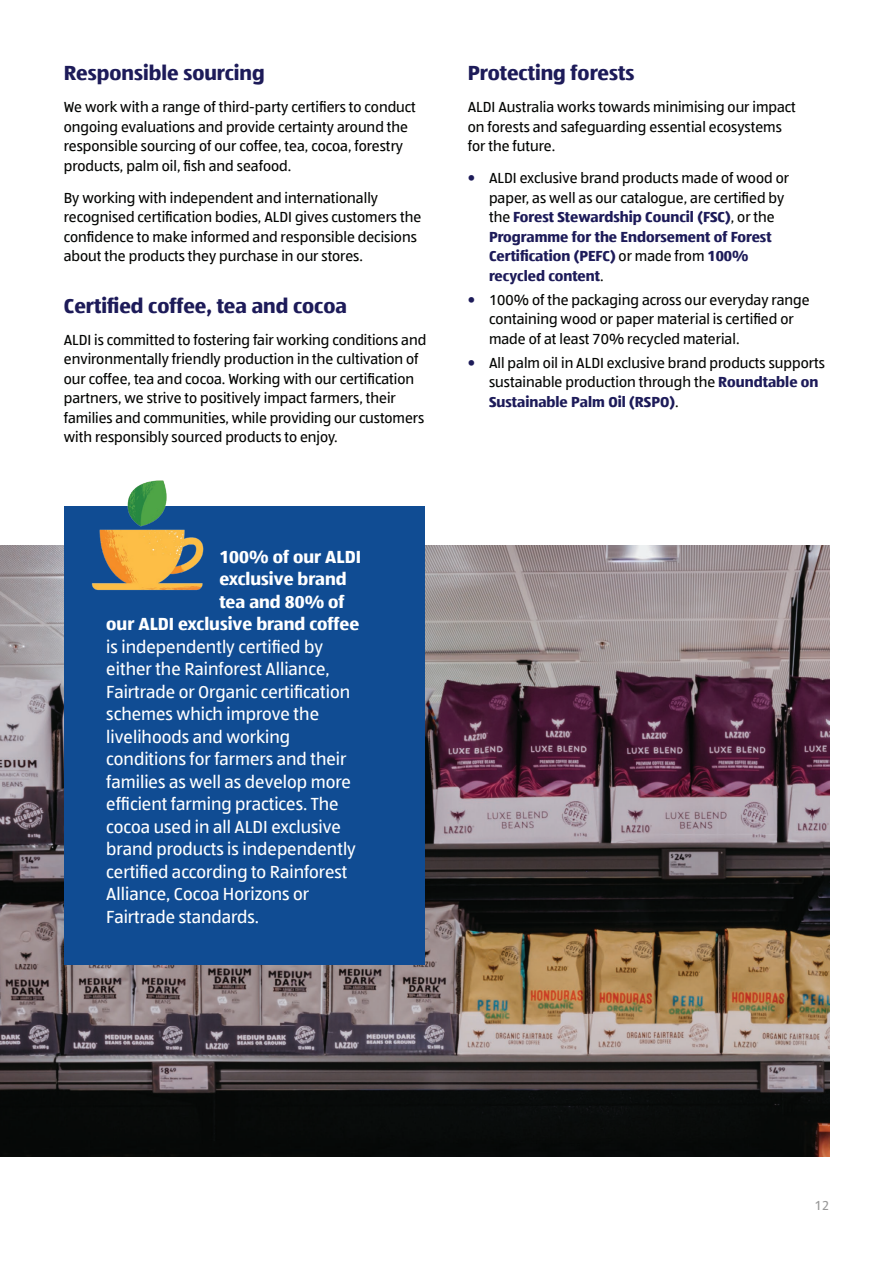
<style>
.page{position:relative;width:893px;height:1263px;background:#fff}
.page>*{position:absolute;margin:0;border:0;box-sizing:border-box;transform-origin:0 0}
.Bullets{font:700 21px "ALDISUED Office";color:#1d1b59}
.Call_Out{font:700 21px "ALDISUED Office";color:#1d1b59}
.Call_Out-2{font:18px/22.5px "ALDISUED Office";color:#fff}
.Call_Out-3{font:700 18px "ALDISUED Office";color:#fff}
.t1{font:15px/19.5px "ALDISUED Office";color:#040503}
.t2{font:700 15px/19.5px "ALDISUED Office";color:#1d1b59}
.t3{font:13.5px "ALDISUED Office";color:#999}
.s1{font-weight:400;color:#040503}
.s2{font-weight:700;color:#1d1b59}
</style>
<div class="page">
<img style="left:0;top:546px;width:829px;height:611px">
<div style="left:64px;top:506px;width:360px;height:459px;background:#104c93"></div>
<img style="left:91px;top:480px;width:113px;height:111px">
<p class="Bullets" style="left:64px;top:59px;width:202px">Responsible sourcing</p>
<p class="t1" style="left:64px;top:97px;width:354px">We work with a range of third-party certifiers to conduct ongoing evaluations and provide certainty around the responsible sourcing of our coffee, tea, cocoa, forestry products, palm oil, fish and seafood.</p>
<p class="t1" style="left:64px;top:188px;width:359px">By working with independent and internationally recognised certification bodies, ALDI gives customers the confidence to make informed and responsible decisions about the products they purchase in our stores.</p>
<h2 class="Bullets" style="left:64px;top:291px;width:285px">Certified coffee, tea and cocoa</h2>
<p class="t1" style="left:64px;top:329px;width:364px">ALDI is committed to fostering fair working conditions and environmentally friendly production in the cultivation of our coffee, tea and cocoa. Working with our certification partners, we strive to positively impact farmers, their families and communities, while providing our customers with responsibly sourced products to enjoy.</p>
<p class="Call_Out-3" style="left:219px;top:545px;width:143px">100% of our ALDI</p>
<p class="Call_Out-3" style="left:219px;top:567px;width:129px">exclusive brand</p>
<p class="Call_Out-3" style="left:219px;top:590px;width:127px">tea and 80% of</p>
<p class="Call_Out-3" style="left:106px;top:612px;width:255px">our ALDI exclusive brand coffee</p>
<p class="Call_Out-2" style="left:106px;top:635px;width:251px">is independently certified by either the Rainforest Alliance,<br>Fairtrade or Organic certification schemes which improve the livelihoods and working conditions for farmers and their families as well as develop more efficient farming practices. The cocoa used in all ALDI exclusive brand products is independently certified according to Rainforest<br>Alliance, Cocoa Horizons or<br>Fairtrade standards.</p>
<p class="Call_Out" style="left:468px;top:59px;width:168px">Protecting forests</p>
<p class="t1" style="left:468px;top:97px;width:330px">ALDI Australia works towards minimising our impact on forests and safeguarding essential ecosystems for the future.</p>
<p class="t2" style="left:489px;top:168px;width:301px;text-indent:-21px">• <span class="s1">ALDI exclusive brand products made of wood or paper, as well as our catalogue, are certified by the</span> Forest Stewardship Council (FSC)<span class="s1">, or the </span>Programme for the Endorsement of Forest Certification (PEFC) <span class="s1">or made from</span> 100% recycled content<span class="s1">.</span></p>
<p class="t1" style="left:489px;top:289px;width:322px;text-indent:-21px"><span class="s2">•</span> 100% of the packaging across our everyday range containing wood or paper material is certified or made of at least 70% recycled material.</p>
<p class="t1" style="left:489px;top:352px;width:337px;text-indent:-21px"><span class="s2">•</span> All palm oil in ALDI exclusive brand products supports sustainable production through the <span class="s2">Roundtable on<br>Sustainable Palm Oil (RSPO)</span>.</p>
<p class="t3" style="left:814px;top:1196px;width:16px">12</p>
</div>
